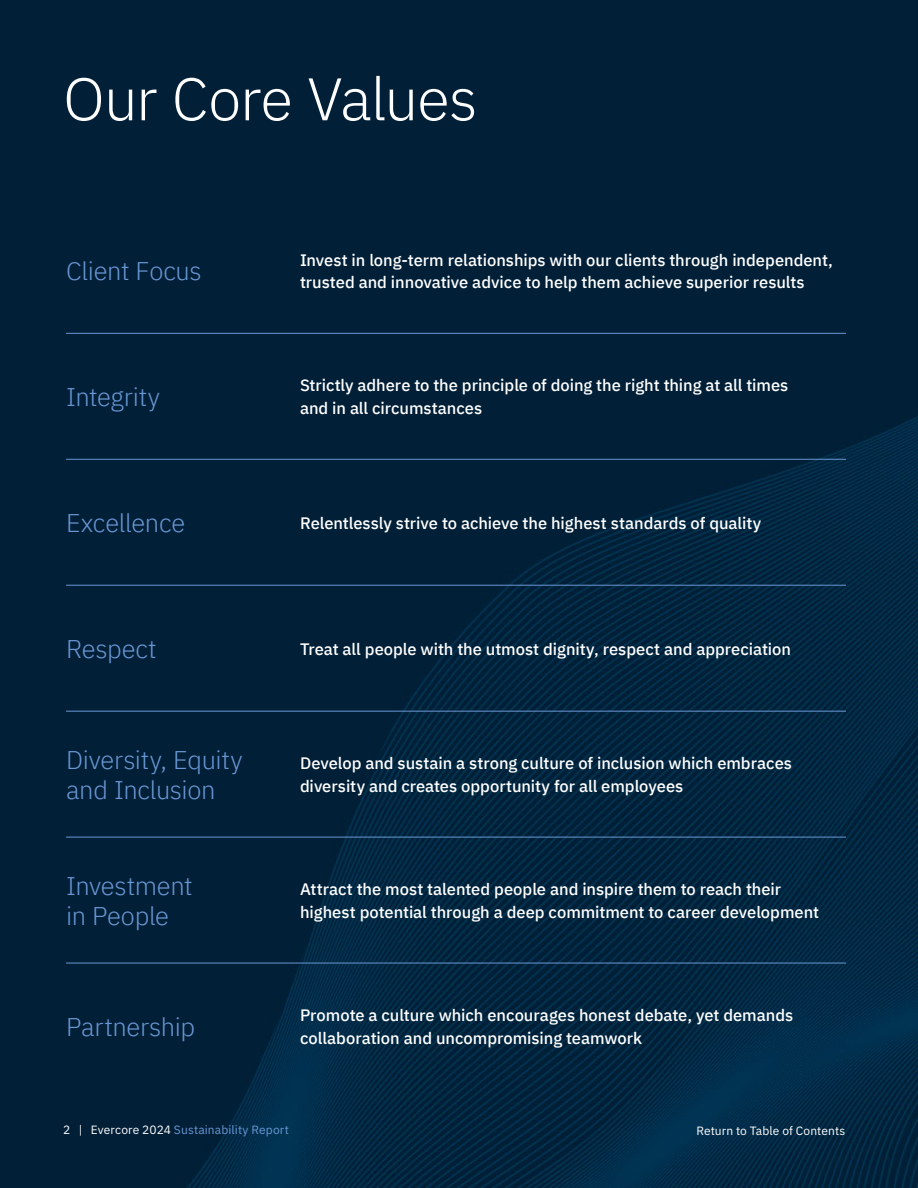
<style>
.page{position:relative;width:918px;height:1188px;background:#fff}
.page>*{position:absolute;margin:0;border:0;box-sizing:border-box;transform-origin:0 0}
.t1{font:300 60px "IBM Plex Sans";letter-spacing:-.02em;color:#fff}
.t2{font:300 25.5px/30px "IBM Plex Sans";letter-spacing:-.015em;color:#6a97d4}
.t3{font:500 16.5px/22.5px "IBM Plex Sans";color:#fff}
.t4{font:12px "IBM Plex Sans";letter-spacing:.01em;color:#6a97d4}
.t5{font:12px "IBM Plex Sans";letter-spacing:.005em;color:#fff}
.s1{color:#fff}
</style>
<div class="page">
<img style="left:0;top:0;width:918px;height:1188px">
<hr style="left:66px;top:333px;width:213px;height:1px;background:#6a97d4">
<hr style="left:66px;top:459px;width:213px;height:1px;background:#6a97d4">
<hr style="left:66px;top:585px;width:213px;height:1px;background:#6a97d4">
<hr style="left:66px;top:711px;width:213px;height:1px;background:#6a97d4">
<hr style="left:66px;top:837px;width:213px;height:1px;background:#6a97d4">
<hr style="left:279px;top:333px;width:567px;height:1px;background:#6a97d4">
<hr style="left:279px;top:459px;width:567px;height:1px;background:#6a97d4">
<hr style="left:279px;top:585px;width:567px;height:1px;background:#6a97d4">
<hr style="left:279px;top:711px;width:567px;height:1px;background:#6a97d4">
<hr style="left:279px;top:837px;width:567px;height:1px;background:#6a97d4">
<hr style="left:66px;top:963px;width:213px;height:1px;background:#6a97d4">
<hr style="left:279px;top:963px;width:567px;height:1px;background:#6a97d4">
<h1 class="t1" style="left:63px;top:54px;width:416px">Our Core Values</h1>
<h2 class="t2" style="left:66px;top:254px;width:137px">Client Focus</h2>
<p class="t3" style="left:300px;top:247px;width:534px">Invest in long-term relationships with our clients through independent, trusted and innovative advice to help them achieve superior results</p>
<h2 class="t2" style="left:66px;top:380px;width:95px">Integrity</h2>
<p class="t3" style="left:300px;top:373px;width:490px">Strictly adhere to the principle of doing the right thing at all times and in all circumstances</p>
<h2 class="t2" style="left:66px;top:506px;width:121px">Excellence</h2>
<p class="t3" style="left:300px;top:510px;width:463px">Relentlessly strive to achieve the highest standards of quality</p>
<h2 class="t2" style="left:66px;top:632px;width:92px">Respect</h2>
<p class="t3" style="left:300px;top:636px;width:493px">Treat all people with the utmost dignity, respect and appreciation</p>
<h2 class="t2" style="left:66px;top:743px;width:178px">Diversity, Equity and Inclusion</h2>
<p class="t3" style="left:300px;top:751px;width:494px">Develop and sustain a strong culture of inclusion which embraces diversity and creates opportunity for all employees</p>
<h2 class="t2" style="left:66px;top:869px;width:128px">Investment in People</h2>
<p class="t3" style="left:300px;top:877px;width:521px">Attract the most talented people and inspire them to reach their highest potential through a deep commitment to career development</p>
<h2 class="t2" style="left:66px;top:1010px;width:131px">Partnership</h2>
<p class="t3" style="left:300px;top:1003px;width:495px">Promote a culture which encourages honest debate, yet demands collaboration and uncompromising teamwork</p>
<p class="t4" style="left:63px;top:1121px;width:227px"><span class="s1">2 | Evercore 2024</span> Sustainability Report</p>
<p class="t5" style="left:696px;top:1121px;width:150px">Return to Table of Contents</p>
</div>
